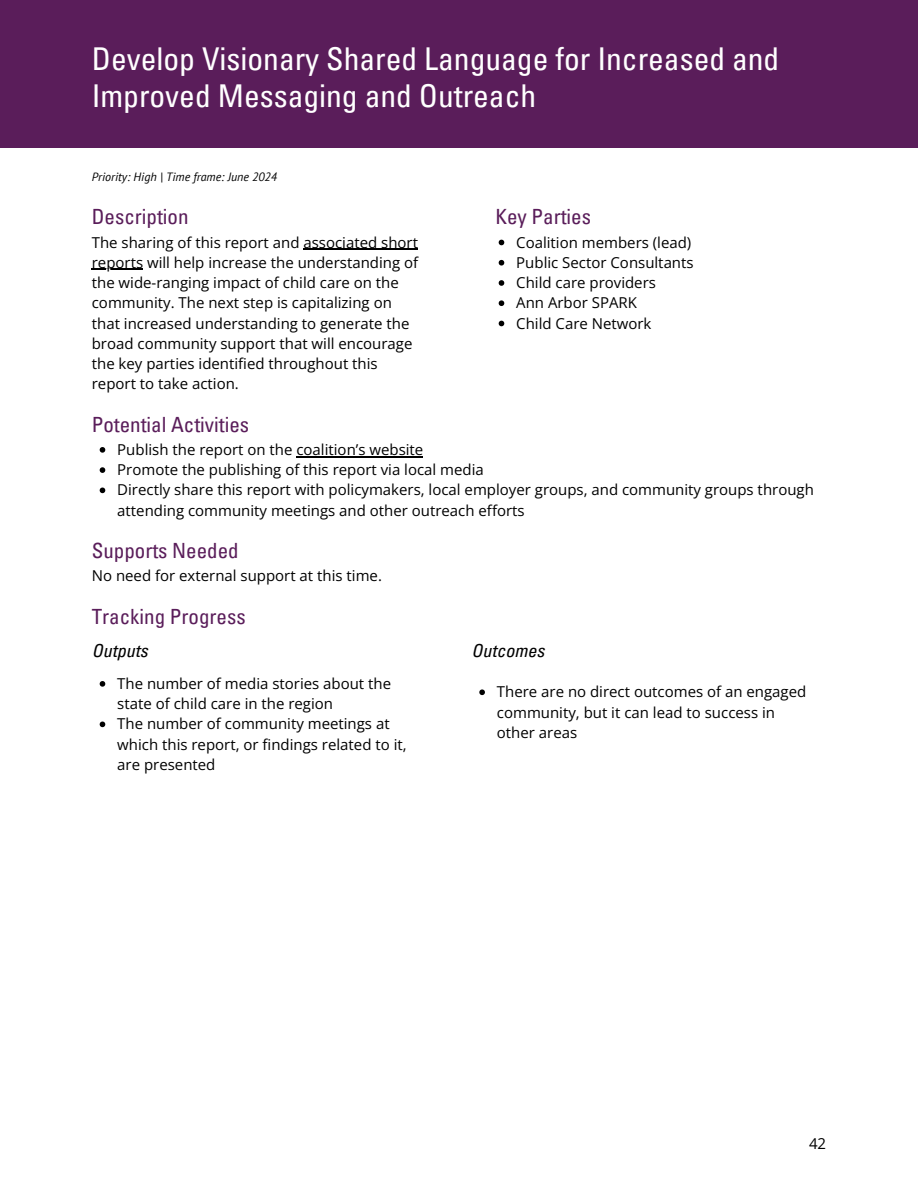
<style>
.page{position:relative;width:918px;height:1188px;background:#fff}
.page>*{position:absolute;margin:0;border:0;box-sizing:border-box;transform-origin:0 0}
.t1{font:condensed 31.5px/37.2px "Univers LT Pro";color:#fff}
.t2{font:condensed 21px "Univers LT Pro";color:#5a1d5a}
.t3{font:italic condensed 18px "Univers LT Pro";color:#000}
.t4{font:15px/20.2px "Open Sans";color:#000}
.t5{font:italic 12px "PT Sans";color:#000}
</style>
<div class="page">
<div style="left:0;top:0;width:918px;height:147px;background:#5a1d5a"></div>
<hr style="left:303px;top:249px;width:115px;height:1px;background:#000">
<hr style="left:92px;top:269px;width:51px;height:1px;background:#000">
<svg style="left:499px;top:240px;width:5px;height:5px"></svg>
<svg style="left:499px;top:260px;width:5px;height:6px"></svg>
<svg style="left:499px;top:280px;width:5px;height:6px"></svg>
<svg style="left:499px;top:300px;width:5px;height:6px"></svg>
<svg style="left:499px;top:321px;width:5px;height:5px"></svg>
<svg style="left:100px;top:447px;width:5px;height:6px"></svg>
<hr style="left:296px;top:456px;width:127px;height:1px;background:#000">
<svg style="left:100px;top:467px;width:5px;height:6px"></svg>
<svg style="left:100px;top:488px;width:5px;height:5px"></svg>
<svg style="left:100px;top:681px;width:5px;height:6px"></svg>
<svg style="left:100px;top:722px;width:5px;height:5px"></svg>
<svg style="left:479px;top:689px;width:6px;height:6px"></svg>
<h1 class="t1" style="left:92px;top:45px;width:689px">Develop Visionary Shared Language for Increased and<br>Improved Messaging and Outreach</h1>
<h2 class="t5" style="left:92px;top:169px;width:187px">Priority: High | Time frame: June 2024</h2>
<h4 class="t2" style="left:92px;top:209px;width:98px">Description</h4>
<p class="t4" style="left:92px;top:232px;width:328px">The sharing of this report and associated short</p>
<h2 class="t4" style="left:92px;top:252px;width:328px">reports will help increase the understanding of the wide-ranging impact of child care on the community. The next step is capitalizing on that increased understanding to generate the broad community support that will encourage the key parties identified throughout this report to take action.</h2>
<h2 class="t2" style="left:92px;top:416px;width:159px">Potential Activities</h2>
<h2 class="t2" style="left:495px;top:209px;width:97px">Key Parties</h2>
<p class="t4" style="left:516px;top:232px;width:177px">Coalition members (lead)</p>
<p class="t4" style="left:516px;top:252px;width:179px">Public Sector Consultants</p>
<p class="t4" style="left:516px;top:272px;width:141px">Child care providers</p>
<p class="t4" style="left:516px;top:292px;width:122px">Ann Arbor SPARK</p>
<p class="t4" style="left:516px;top:313px;width:137px">Child Care Network</p>
<p class="t4" style="left:117px;top:439px;width:308px">Publish the report on the coalition’s website</p>
<p class="t4" style="left:117px;top:459px;width:368px">Promote the publishing of this report via local media</p>
<p class="t4" style="left:117px;top:479px;width:698px">Directly share this report with policymakers, local employer groups, and community groups through attending community meetings and other outreach efforts</p>
<h2 class="t2" style="left:92px;top:543px;width:148px">Supports Needed</h2>
<h4 class="t4" style="left:92px;top:565px;width:292px">No need for external support at this time.</h4>
<p class="t2" style="left:92px;top:608px;width:155px">Tracking Progress</p>
<p class="t3" style="left:92px;top:644px;width:57px">Outputs</p>
<p class="t3" style="left:471px;top:644px;width:74px">Outcomes</p>
<h3 class="t4" style="left:117px;top:673px;width:275px">The number of media stories about the state of child care in the region</h3>
<h3 class="t4" style="left:117px;top:713px;width:291px">The number of community meetings at which this report, or findings related to it, are presented</h3>
<p class="t4" style="left:497px;top:681px;width:311px">There are no direct outcomes of an engaged community, but it can lead to success in other areas</p>
<p class="t4" style="left:809px;top:1133px;width:19px">42</p>
</div>
